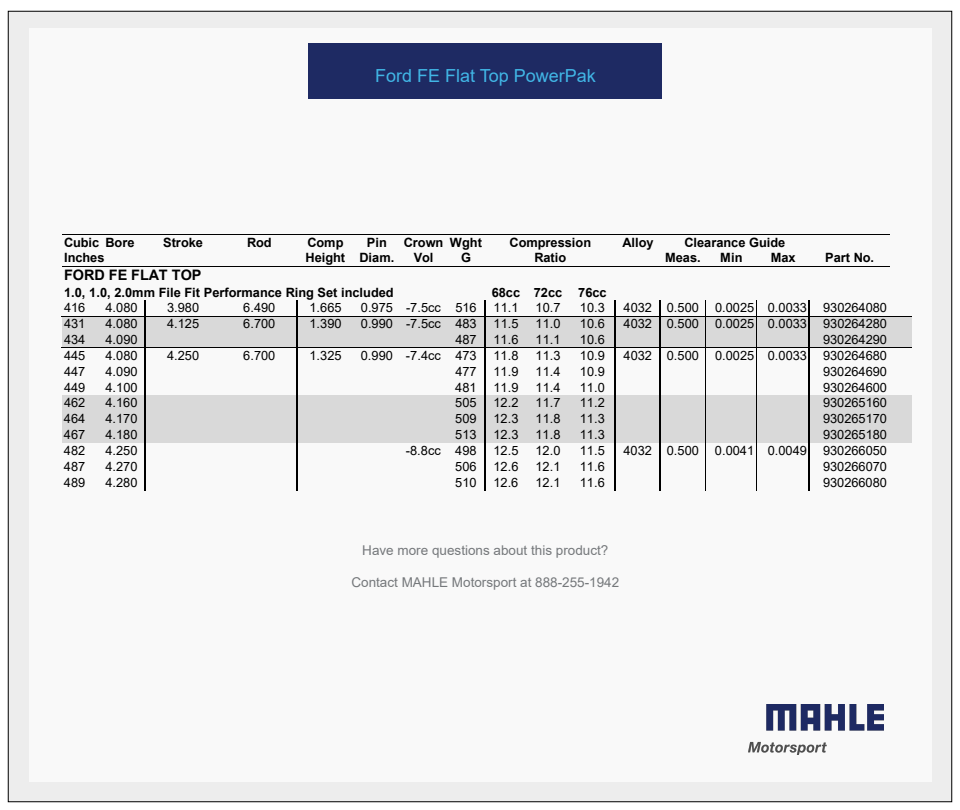
<style>
.page{position:relative;width:960px;height:810px;background:#fff}
.page>*{position:absolute;margin:0;border:0;box-sizing:border-box;transform-origin:0 0}
.t1{font:18px "Arial";color:#41b6e6}
.t2{font:700 14.45px "Arial";letter-spacing:-.005em;color:#000}
.t3{font:13.5px "Arial";color:#75787b}
.t4{font:12.8px "Arial";color:#000}
.t5{font:700 12.8px "Arial";color:#000}
</style>
<div class="page">
<div style="left:8px;top:11px;width:944px;height:791px;background:#ededed"></div>
<div style="left:29px;top:28px;width:903px;height:754px;background:#fff"></div>
<div style="left:62px;top:316px;width:850px;height:32px;background:#d9d9d9"></div>
<div style="left:62px;top:395px;width:850px;height:48px;background:#d9d9d9"></div>
<hr style="left:62px;top:316px;width:82px;height:1px;background:#000">
<hr style="left:146px;top:316px;width:150px;height:1px;background:#000">
<hr style="left:298px;top:316px;width:186px;height:1px;background:#000">
<hr style="left:485px;top:316px;width:130px;height:1px;background:#000">
<hr style="left:616px;top:316px;width:43px;height:1px;background:#000">
<hr style="left:660px;top:316px;width:148px;height:1px;background:#000">
<hr style="left:62px;top:347px;width:82px;height:1px;background:#000">
<hr style="left:146px;top:347px;width:150px;height:1px;background:#000">
<hr style="left:298px;top:347px;width:186px;height:1px;background:#000">
<hr style="left:485px;top:347px;width:130px;height:1px;background:#000">
<hr style="left:616px;top:347px;width:43px;height:1px;background:#000">
<hr style="left:660px;top:347px;width:148px;height:1px;background:#000">
<hr style="left:144px;top:300px;width:2px;height:191px;background:#000">
<hr style="left:296px;top:300px;width:2px;height:191px;background:#000">
<hr style="left:484px;top:300px;width:1px;height:191px;background:#000">
<hr style="left:615px;top:300px;width:1px;height:191px;background:#000">
<hr style="left:659px;top:300px;width:1px;height:191px;background:#000">
<hr style="left:705px;top:300px;width:1px;height:191px;background:#000">
<hr style="left:756px;top:300px;width:1px;height:191px;background:#000">
<hr style="left:808px;top:300px;width:2px;height:191px;background:#000">
<hr style="left:62px;top:234px;width:828px;height:1px;background:#000">
<hr style="left:62px;top:266px;width:828px;height:1px;background:#000">
<hr style="left:810px;top:316px;width:102px;height:1px;background:#000">
<hr style="left:810px;top:347px;width:102px;height:1px;background:#000">
<div style="left:309px;top:43px;width:353px;height:55px;background:#1e2a63"></div>
<img style="left:748px;top:705px;width:136px;height:49px">
<p class="t1" style="left:375px;top:63px;width:222px">Ford FE Flat Top PowerPak</p>
<p class="t5" style="left:64px;top:233px;width:72px">Cubic Bore</p>
<p class="t5" style="left:163px;top:233px;width:41px">Stroke</p>
<p class="t5" style="left:247px;top:233px;width:26px">Rod</p>
<p class="t5" style="left:307px;top:233px;width:38px">Comp</p>
<p class="t5" style="left:367px;top:233px;width:22px">Pin</p>
<p class="t5" style="left:404px;top:233px;width:80px">Crown Wght</p>
<p class="t5" style="left:622px;top:233px;width:33px">Alloy</p>
<p class="t5" style="left:64px;top:249px;width:42px">Inches</p>
<p class="t5" style="left:306px;top:249px;width:90px">Height Diam.</p>
<p class="t5" style="left:414px;top:249px;width:21px">Vol</p>
<p class="t5" style="left:461px;top:249px;width:11px">G</p>
<p class="t5" style="left:665px;top:249px;width:37px">Meas.</p>
<p class="t5" style="left:720px;top:249px;width:24px">Min</p>
<p class="t5" style="left:771px;top:249px;width:26px">Max</p>
<p class="t5" style="left:825px;top:249px;width:51px">Part No.</p>
<p class="t2" style="left:64px;top:265px;width:139px">FORD FE FLAT TOP</p>
<p class="t5" style="left:64px;top:283px;width:331px">1.0, 1.0, 2.0mm File Fit Performance Ring Set included</p>
<p class="t5" style="left:492px;top:283px;width:72px">68cc 72cc</p>
<p class="t5" style="left:578px;top:283px;width:30px">76cc</p>
<p class="t4" style="left:64px;top:299px;width:23px">416</p>
<p class="t4" style="left:105px;top:299px;width:34px">4.080</p>
<p class="t4" style="left:167px;top:299px;width:34px">3.980</p>
<p class="t4" style="left:243px;top:299px;width:34px">6.490</p>
<p class="t4" style="left:309px;top:299px;width:34px">1.665</p>
<p class="t4" style="left:361px;top:299px;width:117px">0.975 -7.5cc 516</p>
<p class="t4" style="left:494px;top:299px;width:26px">11.1</p>
<p class="t4" style="left:536px;top:299px;width:26px">10.7</p>
<p class="t4" style="left:580px;top:299px;width:26px">10.3</p>
<p class="t4" style="left:624px;top:299px;width:77px">4032 0.500</p>
<p class="t4" style="left:715px;top:299px;width:94px">0.0025 0.0033</p>
<p class="t4" style="left:823px;top:299px;width:65px">930264080</p>
<p class="t4" style="left:64px;top:315px;width:23px">431</p>
<p class="t4" style="left:105px;top:315px;width:34px">4.080</p>
<p class="t4" style="left:167px;top:315px;width:34px">4.125</p>
<p class="t4" style="left:243px;top:315px;width:34px">6.700</p>
<p class="t4" style="left:309px;top:315px;width:34px">1.390</p>
<p class="t4" style="left:361px;top:315px;width:117px">0.990 -7.5cc 483</p>
<p class="t4" style="left:494px;top:315px;width:26px">11.5</p>
<p class="t4" style="left:536px;top:315px;width:26px">11.0</p>
<p class="t4" style="left:580px;top:315px;width:26px">10.6</p>
<p class="t4" style="left:624px;top:315px;width:77px">4032 0.500</p>
<p class="t4" style="left:715px;top:315px;width:94px">0.0025 0.0033</p>
<p class="t4" style="left:823px;top:315px;width:65px">930264280</p>
<p class="t4" style="left:64px;top:331px;width:23px">434</p>
<p class="t4" style="left:105px;top:331px;width:34px">4.090</p>
<p class="t4" style="left:455px;top:331px;width:23px">487</p>
<p class="t4" style="left:494px;top:331px;width:26px">11.6</p>
<p class="t4" style="left:536px;top:331px;width:26px">11.1</p>
<p class="t4" style="left:580px;top:331px;width:26px">10.6</p>
<p class="t4" style="left:823px;top:331px;width:65px">930264290</p>
<p class="t4" style="left:64px;top:347px;width:23px">445</p>
<p class="t4" style="left:105px;top:347px;width:34px">4.080</p>
<p class="t4" style="left:167px;top:347px;width:34px">4.250</p>
<p class="t4" style="left:243px;top:347px;width:34px">6.700</p>
<p class="t4" style="left:309px;top:347px;width:34px">1.325</p>
<p class="t4" style="left:361px;top:347px;width:117px">0.990 -7.4cc 473</p>
<p class="t4" style="left:494px;top:347px;width:26px">11.8</p>
<p class="t4" style="left:536px;top:347px;width:26px">11.3</p>
<p class="t4" style="left:580px;top:347px;width:26px">10.9</p>
<p class="t4" style="left:624px;top:347px;width:77px">4032 0.500</p>
<p class="t4" style="left:715px;top:347px;width:94px">0.0025 0.0033</p>
<p class="t4" style="left:823px;top:347px;width:65px">930264680</p>
<p class="t4" style="left:64px;top:362px;width:23px">447</p>
<p class="t4" style="left:105px;top:362px;width:34px">4.090</p>
<p class="t4" style="left:455px;top:362px;width:23px">477</p>
<p class="t4" style="left:494px;top:362px;width:26px">11.9</p>
<p class="t4" style="left:536px;top:362px;width:26px">11.4</p>
<p class="t4" style="left:580px;top:362px;width:26px">10.9</p>
<p class="t4" style="left:823px;top:362px;width:65px">930264690</p>
<p class="t4" style="left:64px;top:378px;width:23px">449</p>
<p class="t4" style="left:105px;top:378px;width:34px">4.100</p>
<p class="t4" style="left:455px;top:378px;width:23px">481</p>
<p class="t4" style="left:494px;top:378px;width:26px">11.9</p>
<p class="t4" style="left:536px;top:378px;width:26px">11.4</p>
<p class="t4" style="left:580px;top:378px;width:26px">11.0</p>
<p class="t4" style="left:823px;top:378px;width:65px">930264600</p>
<p class="t4" style="left:64px;top:394px;width:23px">462</p>
<p class="t4" style="left:105px;top:394px;width:34px">4.160</p>
<p class="t4" style="left:455px;top:394px;width:23px">505</p>
<p class="t4" style="left:494px;top:394px;width:26px">12.2</p>
<p class="t4" style="left:536px;top:394px;width:26px">11.7</p>
<p class="t4" style="left:580px;top:394px;width:26px">11.2</p>
<p class="t4" style="left:823px;top:394px;width:65px">930265160</p>
<p class="t4" style="left:64px;top:410px;width:23px">464</p>
<p class="t4" style="left:105px;top:410px;width:34px">4.170</p>
<p class="t4" style="left:455px;top:410px;width:23px">509</p>
<p class="t4" style="left:494px;top:410px;width:26px">12.3</p>
<p class="t4" style="left:536px;top:410px;width:26px">11.8</p>
<p class="t4" style="left:580px;top:410px;width:26px">11.3</p>
<p class="t4" style="left:823px;top:410px;width:65px">930265170</p>
<p class="t4" style="left:64px;top:426px;width:23px">467</p>
<p class="t4" style="left:105px;top:426px;width:34px">4.180</p>
<p class="t4" style="left:455px;top:426px;width:23px">513</p>
<p class="t4" style="left:493px;top:426px;width:26px">12.3</p>
<p class="t4" style="left:536px;top:426px;width:26px">11.8</p>
<p class="t4" style="left:580px;top:426px;width:26px">11.3</p>
<p class="t4" style="left:823px;top:426px;width:65px">930265180</p>
<p class="t4" style="left:64px;top:442px;width:23px">482</p>
<p class="t4" style="left:105px;top:442px;width:34px">4.250</p>
<p class="t4" style="left:406px;top:442px;width:72px">-8.8cc 498</p>
<p class="t4" style="left:493px;top:442px;width:26px">12.5</p>
<p class="t4" style="left:536px;top:442px;width:26px">12.0</p>
<p class="t4" style="left:580px;top:442px;width:26px">11.5</p>
<p class="t4" style="left:624px;top:442px;width:77px">4032 0.500</p>
<p class="t4" style="left:715px;top:442px;width:94px">0.0041 0.0049</p>
<p class="t4" style="left:823px;top:442px;width:65px">930266050</p>
<p class="t4" style="left:64px;top:458px;width:23px">487</p>
<p class="t4" style="left:105px;top:458px;width:34px">4.270</p>
<p class="t4" style="left:455px;top:458px;width:23px">506</p>
<p class="t4" style="left:493px;top:458px;width:26px">12.6</p>
<p class="t4" style="left:536px;top:458px;width:26px">12.1</p>
<p class="t4" style="left:580px;top:458px;width:26px">11.6</p>
<p class="t4" style="left:823px;top:458px;width:65px">930266070</p>
<p class="t4" style="left:64px;top:473px;width:23px">489</p>
<p class="t4" style="left:105px;top:473px;width:34px">4.280</p>
<p class="t4" style="left:455px;top:473px;width:23px">510</p>
<p class="t4" style="left:493px;top:473px;width:26px">12.6</p>
<p class="t4" style="left:536px;top:473px;width:26px">12.1</p>
<p class="t4" style="left:580px;top:473px;width:26px">11.6</p>
<p class="t4" style="left:823px;top:473px;width:65px">930266080</p>
<p class="t5" style="left:510px;top:233px;width:83px">Compression</p>
<p class="t5" style="left:684px;top:233px;width:102px">Clearance Guide</p>
<p class="t5" style="left:534px;top:249px;width:33px">Ratio</p>
<p class="t3" style="left:362px;top:540px;width:248px">Have more questions about this product?</p>
<p class="t3" style="left:351px;top:573px;width:269px">Contact MAHLE Motorsport at 888-255-1942</p>
</div>
